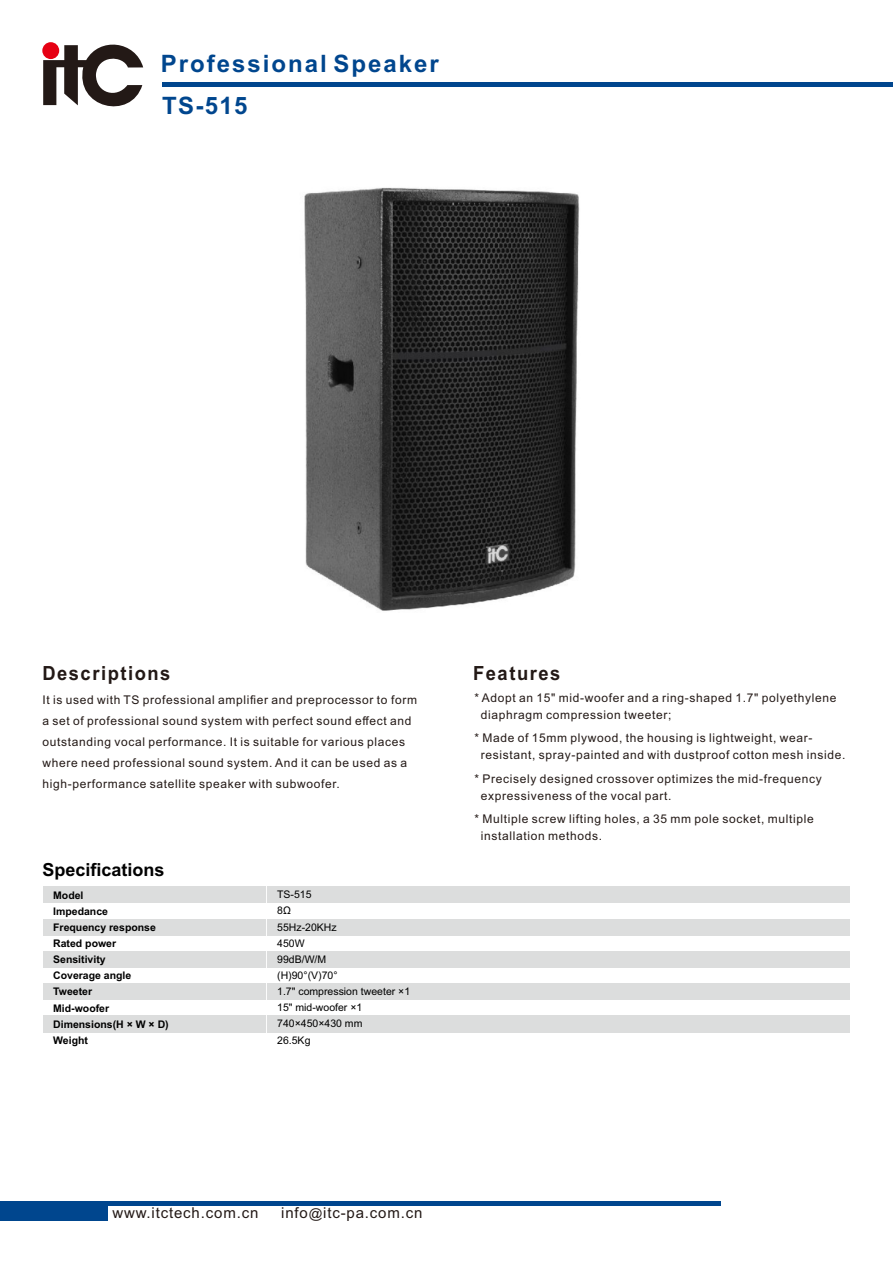
<style>
.page{position:relative;width:893px;height:1263px;background:#fff}
.page>*{position:absolute;margin:0;border:0;box-sizing:border-box;transform-origin:0 0}
.t1{font:700 24px/42.5px "Arial";letter-spacing:.085em;color:#00468e}
.t2{font:700 19.5px "Arial";letter-spacing:.085em;color:#231916;scale:.94 1}
.t3{font:700 18px "Arial";color:#000}
.t4{font:15px "Arial";letter-spacing:.055em;color:#231916}
.t5{font:12px/16.8px "Arial";letter-spacing:.055em;color:#231916}
.t6{font:700 10.5px/16.2px "Arial";color:#000}
.t7{font:10.5px/16.2px "Arial";color:#000}
.s1{font-size:13.5px}
</style>
<div class="page">
<hr style="left:0;top:1202px;width:720px;height:4px;background:#00468e">
<div style="left:0;top:1202px;width:108px;height:18px;background:#00468e"></div>
<hr style="left:163px;top:82px;width:730px;height:4px;background:#00468e">
<svg style="left:43px;top:42px;width:100px;height:65px"></svg>
<div style="left:44px;top:951px;width:806px;height:17px;background:#dcdddd"></div>
<div style="left:44px;top:983px;width:806px;height:17px;background:#dcdddd"></div>
<div style="left:44px;top:1015px;width:806px;height:18px;background:#dcdddd"></div>
<div style="left:44px;top:886px;width:806px;height:17px;background:#dcdddd"></div>
<div style="left:44px;top:919px;width:806px;height:16px;background:#dcdddd"></div>
<hr style="left:266px;top:878px;width:1px;height:173px;background:#fff">
<img style="left:304px;top:187px;width:276px;height:424px">
<h1 class="t1" style="left:161px;top:44px;width:280px">Professional Speaker<br>TS-515</h1>
<h2 class="t2" style="left:42px;top:666px;width:138px">Descriptions</h2>
<p class="t5" style="left:42px;top:690px;width:376px;line-height:21.1px">It is used with TS professional amplifier and preprocessor to form a set of professional sound system with perfect sound effect and outstanding vocal performance. It is suitable for various places where need professional sound system. And it can be used as a high-performance satellite speaker with subwoofer.</p>
<h3 class="t3" style="left:42px;top:863px;width:124px">Specifications</h3>
<p class="t6" style="left:53px;top:888px;width:117px">Model<br>Impedance<br>Frequency response<br>Rated power<br>Sensitivity<br>Coverage angle<br>Tweeter<br>Mid-woofer<br>Dimensions(H × W × D)<br>Weight</p>
<p class="t7" style="left:277px;top:887px;width:134px">TS-515<br>8Ω<br>55Hz-20KHz<br>450W<br>99dB/W/M<br>(H)90°(V)70°<br>1.7" compression tweeter ×1<br>15" mid-woofer ×1<br>740×450×430 mm<br>26.5Kg</p>
<h2 class="t2" style="left:473px;top:666px;width:94px">Features</h2>
<p class="t5" style="left:481px;top:690px;width:357px;text-indent:-6px">* Adopt an 15" mid-woofer and a ring-shaped 1.7" polyethylene diaphragm compression tweeter;</p>
<p class="t5" style="left:481px;top:731px;width:366px;text-indent:-6px">* Made of 15mm plywood, the housing is lightweight, wear&shy;resistant, spray-painted and with dustproof cotton mesh inside.</p>
<p class="t5" style="left:481px;top:771px;width:343px;text-indent:-6px">* Precisely designed crossover optimizes the mid-frequency expressiveness of the vocal part.</p>
<p class="t5" style="left:481px;top:812px;width:335px;text-indent:-6px">* Multiple screw lifting holes, a 35 mm pole socket, multiple installation methods.</p>
<p class="t4" style="left:112px;top:1207px;width:147px">www.itctech.com.cn</p>
<p class="t4" style="left:281px;top:1207px;width:143px">info<span class="s1">@</span>itc-pa.com.cn</p>
</div>
